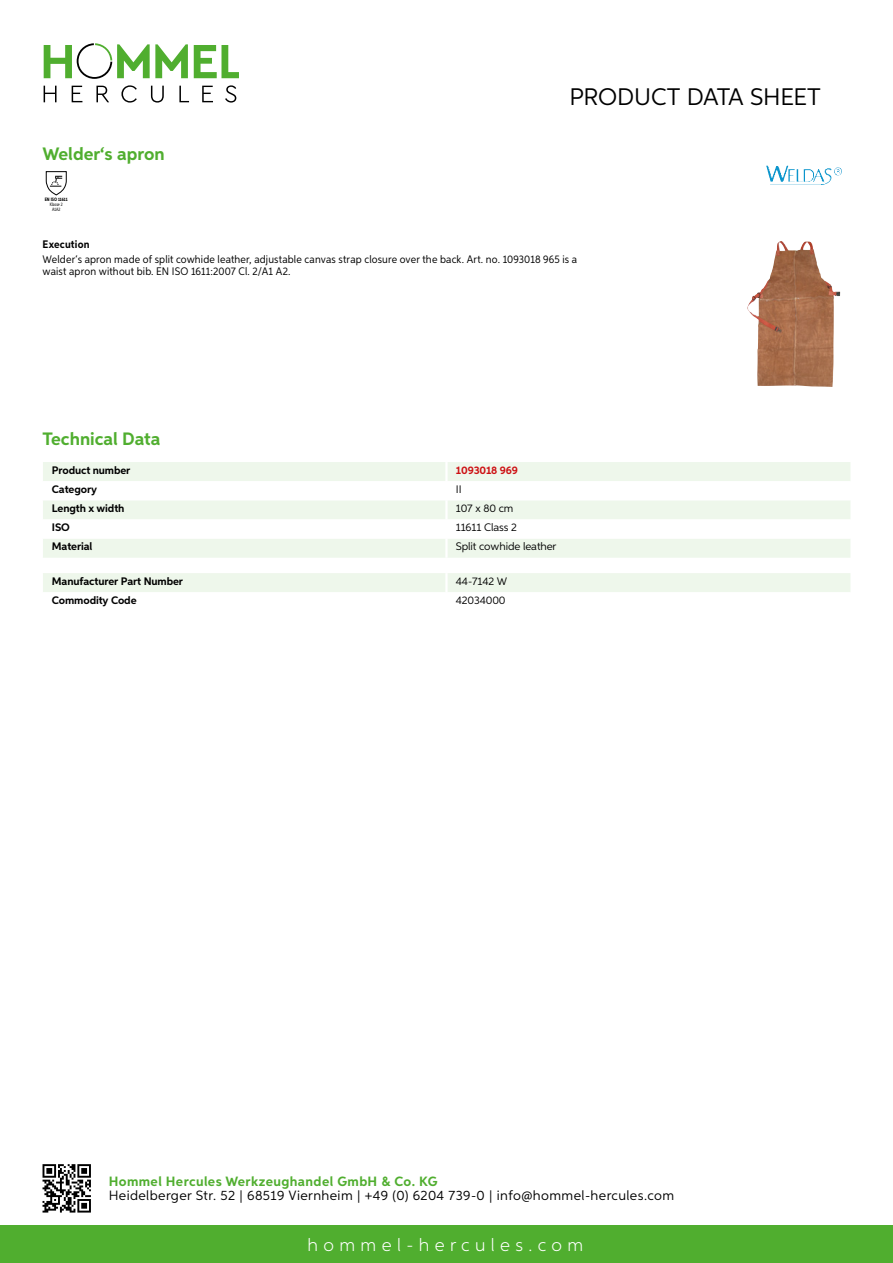
<style>
.page{position:relative;width:893px;height:1263px;background:#fff}
.page>*{position:absolute;margin:0;border:0;box-sizing:border-box;transform-origin:0 0}
.t1{font:24px "Aspira";letter-spacing:-.01em;color:#000}
.t2{font:700 18px "Aspira";color:#50ae2f}
.t3{font:300 18px "Aspira";letter-spacing:.3em;color:#fff}
.t4{font:13.5px "Aspira";letter-spacing:.03em;color:#000}
.t5{font:700 13.5px "Aspira";letter-spacing:.03em;color:#50ae2f}
.t6{font:10.95px/12px "Aspira Nar";letter-spacing:.015em;color:#000}
.t7{font:700 10.95px "Aspira";letter-spacing:-.01em;color:#000}
.t8{font:10.95px "Aspira";letter-spacing:-.01em;color:#000}
.t9{font:700 10.95px "Aspira";letter-spacing:-.01em;color:#cd1013}
.t10{font:700 10.95px "Aspira Nar";letter-spacing:.015em;color:#000}
.t11{font:4.8px/4.8px "Aspira XX Nar";color:#000;text-align:center}
.t12{font:700 4.8px "Aspira XX Nar";color:#000}
</style>
<div class="page">
<div style="left:0;top:1226px;width:893px;height:37px;background:#50ae2f"></div>
<svg style="left:43px;top:1164px;width:48px;height:48px"></svg>
<svg style="left:194px;top:45px;width:45px;height:33px"></svg>
<svg style="left:44px;top:43px;width:144px;height:36px"></svg>
<svg style="left:44px;top:86px;width:13px;height:16px"></svg>
<svg style="left:72px;top:86px;width:10px;height:16px"></svg>
<svg style="left:96px;top:86px;width:13px;height:16px"></svg>
<svg style="left:121px;top:85px;width:16px;height:18px"></svg>
<svg style="left:151px;top:86px;width:13px;height:17px"></svg>
<svg style="left:179px;top:86px;width:10px;height:16px"></svg>
<svg style="left:202px;top:86px;width:11px;height:16px"></svg>
<svg style="left:225px;top:85px;width:11px;height:18px"></svg>
<div style="left:43px;top:462px;width:807px;height:96px;background:#eef7eb"></div>
<svg style="left:43px;top:481px;width:807px;height:58px"></svg>
<hr style="left:445px;top:462px;width:3px;height:19px;background:#fff">
<hr style="left:445px;top:481px;width:3px;height:19px;background:#fff">
<hr style="left:445px;top:500px;width:3px;height:19px;background:#fff">
<hr style="left:445px;top:519px;width:3px;height:20px;background:#fff">
<hr style="left:445px;top:539px;width:3px;height:19px;background:#fff">
<div style="left:43px;top:573px;width:807px;height:19px;background:#eef7eb"></div>
<svg style="left:45px;top:171px;width:22px;height:25px"></svg>
<img style="left:747px;top:241px;width:93px;height:146px">
<img style="left:766px;top:166px;width:21px;height:16px">
<h2 class="t2" style="left:43px;top:142px;width:124px">Welder‘s apron</h2>
<p class="t12" style="left:45px;top:196px;width:24px">EN ISO 11611</p>
<p class="t11" style="left:50px;top:202px;width:14px">Klasse 2<br>A1A2</p>
<h1 class="t1" style="left:569px;top:82px;width:253px">Product data sh eet</h1>
<p class="t10" style="left:43px;top:237px;width:49px">Execution</p>
<p class="t6" style="left:43px;top:253px;width:536px">Welder‘s apron made of split cowhide leather, adjustable canvas strap closure over the back. Art. no. 1093018 965 is a waist apron without bib. EN ISO 1611:2007 Cl. 2/A1 A2.</p>
<h2 class="t2" style="left:43px;top:428px;width:120px">Technical Data</h2>
<p class="t7" style="left:52px;top:463px;width:80px">Product number</p>
<p class="t9" style="left:456px;top:463px;width:64px">1093018 969</p>
<p class="t7" style="left:52px;top:483px;width:47px">Category</p>
<p class="t8" style="left:456px;top:483px;width:7px">II</p>
<p class="t7" style="left:52px;top:502px;width:74px">Length x width</p>
<p class="t8" style="left:456px;top:502px;width:59px">107 x 80 cm</p>
<p class="t7" style="left:52px;top:521px;width:19px">ISO</p>
<p class="t8" style="left:456px;top:521px;width:63px">11611 Class 2</p>
<p class="t7" style="left:52px;top:540px;width:42px">Material</p>
<p class="t8" style="left:456px;top:540px;width:102px">Split cowhide leather</p>
<p class="t7" style="left:52px;top:574px;width:133px">Manufacturer Part Number</p>
<p class="t8" style="left:456px;top:575px;width:53px">44-7142 W</p>
<p class="t7" style="left:52px;top:594px;width:86px">Commodity Code</p>
<p class="t8" style="left:456px;top:594px;width:51px">42034000</p>
<p class="t5" style="left:109px;top:1172px;width:330px">Hommel Hercules Werkzeughandel GmbH &amp; Co. KG</p>
<p class="t4" style="left:109px;top:1187px;width:567px">Heidelberger Str. 52 | 68519 Viernheim | +49 (0) 6204 739-0 | info@hommel-hercules.com</p>
<h2 class="t3" style="left:307px;top:1234px;width:277px">hommel-hercules.com</h2>
</div>
